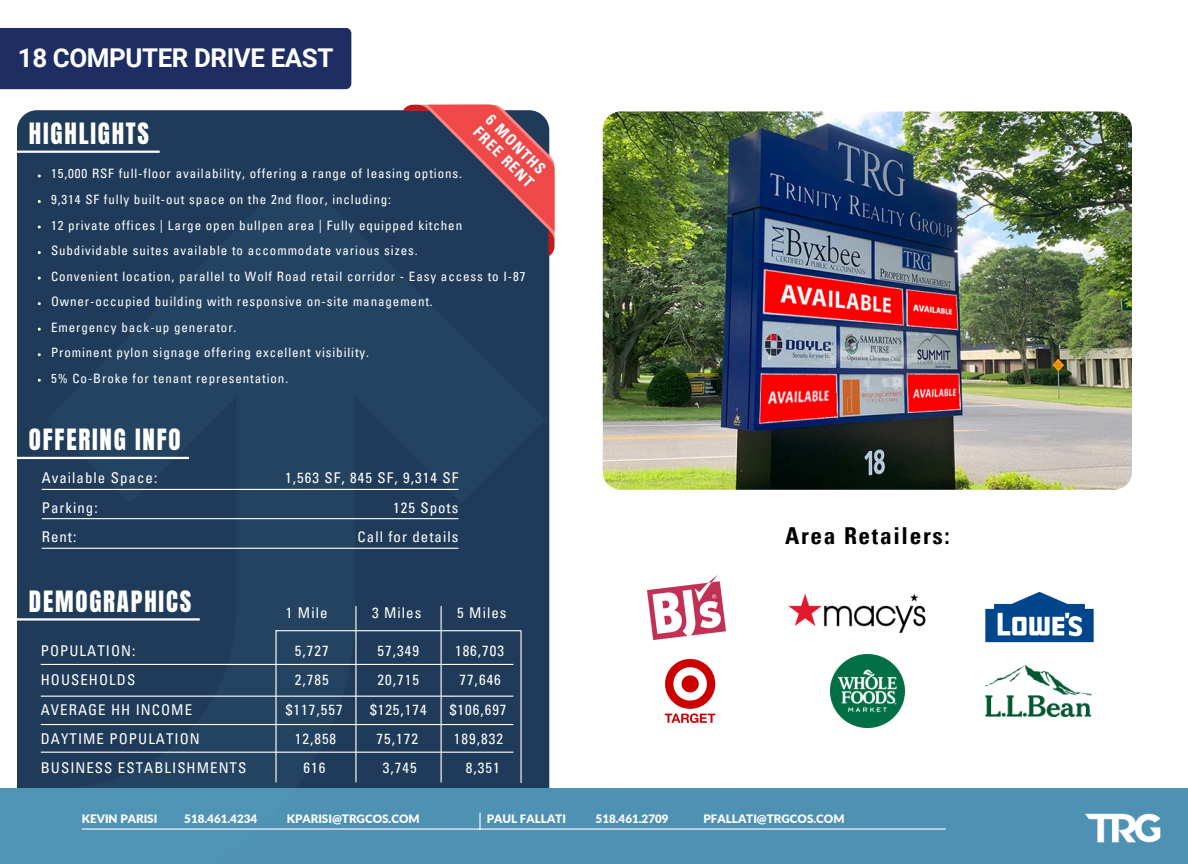
<style>
.page{position:relative;width:1188px;height:864px;background:#fff}
.page>*{position:absolute;margin:0;border:0;box-sizing:border-box;transform-origin:0 0}
.t1{font:700 25.95px "Roboto";letter-spacing:-.015em;color:#fff}
.t2{font:24.9px "Anton";letter-spacing:.07em;color:#fff}
.t3{font:700 condensed 23.4px "Univers LT Pro";letter-spacing:.07em;color:#000}
.t4{font:700 condensed 15.45px/17.4px "Univers LT Pro";color:#fff}
.t5{font:condensed 14.85px/29.2px "Univers LT Pro";letter-spacing:.07em;color:#fff}
.t6{font:condensed 12.9px "Univers LT Pro";letter-spacing:.07em;color:#fff}
.t7{font:900 11.7px "Lato";color:#fff}
</style>
<div class="page">
<div style="left:17px;top:110px;width:532px;height:679px;background:#203b59"></div>
<div style="left:0;top:789px;width:1188px;height:75px;background:#4f91b2"></div>
<div style="left:46px;top:194px;width:500px;height:309px;background:#203b59"></div>
<svg style="left:0;top:283px;width:355px;height:547px;background:#304e6b"></svg>
<hr style="left:17px;top:151px;width:143px;height:2px;background:#fff">
<div style="left:0;top:28px;width:351px;height:61px;background:#1f2e62"></div>
<img style="left:603px;top:111px;width:529px;height:379px;border-radius:18px">
<hr style="left:17px;top:618px;width:183px;height:3px;background:#fff">
<hr style="left:41px;top:664px;width:472px;height:1px;background:#fff">
<hr style="left:41px;top:696px;width:472px;height:1px;background:#fff">
<hr style="left:41px;top:724px;width:472px;height:1px;background:#fff">
<hr style="left:41px;top:752px;width:472px;height:1px;background:#fff">
<hr style="left:355px;top:606px;width:2px;height:176px;background:#fff">
<hr style="left:441px;top:606px;width:1px;height:176px;background:#fff">
<hr style="left:275px;top:630px;width:246px;height:1px;background:#fff">
<hr style="left:275px;top:631px;width:2px;height:151px;background:#fff">
<hr style="left:520px;top:631px;width:2px;height:152px;background:#fff">
<img style="left:1085px;top:813px;width:76px;height:30px">
<hr style="left:17px;top:457px;width:172px;height:2px;background:#fff">
<hr style="left:42px;top:489px;width:416px;height:1px;background:#fff">
<hr style="left:42px;top:518px;width:416px;height:1px;background:#fff">
<hr style="left:42px;top:548px;width:416px;height:1px;background:#fff">
<img style="left:788px;top:593px;width:138px;height:40px">
<img style="left:986px;top:665px;width:105px;height:52px">
<img style="left:646px;top:575px;width:81px;height:66px">
<img style="left:831px;top:654px;width:73px;height:73px">
<img style="left:664px;top:658px;width:52px;height:66px">
<img style="left:986px;top:591px;width:108px;height:52px">
<svg style="left:403px;top:105px;width:152px;height:151px;background:#68465a"></svg>
<hr style="left:82px;top:828px;width:864px;height:2px;background:#fff">
<svg style="left:479px;top:813px;width:2px;height:17px"></svg>
<p class="t1" style="left:18px;top:43px;width:317px">18 COMPUTER DRIVE EAST</p>
<p class="t4" style="left:493px;top:112px;width:79px;rotate:45deg">6 MONTHS<br>FREE RENT</p>
<p class="t2" style="left:29px;top:116px;width:122px">HIGHLIGHTS</p>
<p class="t6" style="left:51px;top:169px;width:413px">15,000 RSF full-floor availability, offering a range of leasing options.</p>
<p class="t6" style="left:51px;top:195px;width:342px">9,314 SF fully built-out space on the 2nd floor, including:</p>
<p class="t6" style="left:51px;top:220px;width:413px">12 private offices | Large open bullpen area | Fully equipped kitchen</p>
<p class="t6" style="left:51px;top:246px;width:368px">Subdividable suites available to accommodate various sizes.</p>
<p class="t6" style="left:51px;top:271px;width:476px">Convenient location, parallel to Wolf Road retail corridor - Easy access to I-87</p>
<p class="t6" style="left:51px;top:297px;width:383px">Owner-occupied building with responsive on-site management.</p>
<h2 class="t6" style="left:51px;top:322px;width:187px">Emergency back-up generator.</h2>
<p class="t6" style="left:51px;top:348px;width:320px">Prominent pylon signage offering excellent visibility.</p>
<h6 class="t6" style="left:51px;top:373px;width:239px">5% Co-Broke for tenant representation.</h6>
<p class="t2" style="left:29px;top:422px;width:153px">OFFERING INFO</p>
<p class="t5" style="left:42px;top:466px;width:117px">Available Space:<br>Parking:<br>Rent:</p>
<h2 class="t2" style="left:29px;top:583px;width:164px">DEMOGRAPHICS</h2>
<p class="t5" style="left:285px;top:466px;width:175px;text-align:right">1,563 SF, 845 SF, 9,314 SF<br>125 Spots<br>Call for details</p>
<p class="t5" style="left:286px;top:600px;width:43px">1 Mile</p>
<p class="t5" style="left:372px;top:600px;width:51px">3 Miles</p>
<p class="t5" style="left:457px;top:600px;width:51px">5 Miles</p>
<h4 class="t5" style="left:41px;top:638px;width:207px">POPULATION:<br>HOUSEHOLDS<br>AVERAGE HH INCOME<br>DAYTIME POPULATION<br>BUSINESS ESTABLISHMENTS</h4>
<p class="t5" style="left:295px;top:638px;width:35px">5,727</p>
<p class="t5" style="left:378px;top:638px;width:43px">57,349</p>
<p class="t5" style="left:455px;top:638px;width:51px">186,703</p>
<p class="t5" style="left:295px;top:668px;width:35px">2,785</p>
<p class="t5" style="left:378px;top:668px;width:43px">20,715</p>
<p class="t5" style="left:459px;top:668px;width:43px">77,646</p>
<p class="t5" style="left:286px;top:697px;width:58px">$117,557</p>
<p class="t5" style="left:370px;top:697px;width:58px">$125,174</p>
<p class="t5" style="left:450px;top:697px;width:58px">$106,697</p>
<p class="t5" style="left:295px;top:726px;width:43px">12,858</p>
<p class="t5" style="left:377px;top:726px;width:43px">75,172</p>
<p class="t5" style="left:454px;top:726px;width:51px">189,832</p>
<p class="t5" style="left:303px;top:755px;width:23px">616</p>
<p class="t5" style="left:383px;top:755px;width:35px">3,745</p>
<p class="t5" style="left:466px;top:755px;width:35px">8,351</p>
<h6 class="t3" style="left:785px;top:527px;width:166px">Area Retailers:</h6>
<p class="t7" style="left:82px;top:812px;width:77px">KEVIN PARISI</p>
<p class="t7" style="left:184px;top:812px;width:75px">518.461.4234</p>
<p class="t7" style="left:287px;top:812px;width:134px">KPARISI@TRGCOS.COM</p>
<p class="t7" style="left:487px;top:812px;width:81px">PAUL FALLATI</p>
<p class="t7" style="left:596px;top:812px;width:75px">518.461.2709</p>
<p class="t7" style="left:704px;top:812px;width:143px">PFALLATI@TRGCOS.COM</p>
</div>
